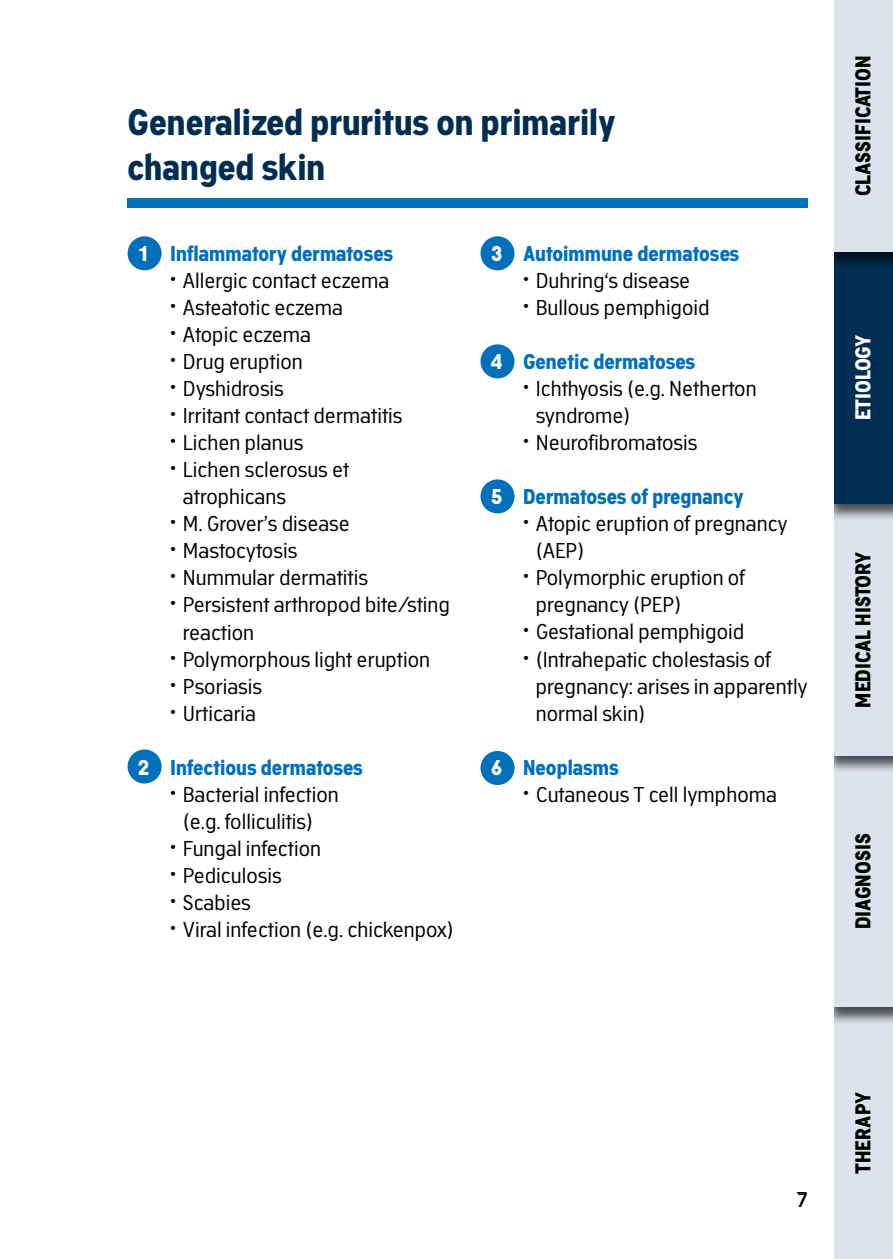
<style>
.page{position:relative;width:893px;height:1259px;background:#fff}
.page>*{position:absolute;margin:0;border:0;box-sizing:border-box;transform-origin:0 0}
.t1{font:700 36px/45px "Academy Sans";color:#002e52}
.t2{font:21px/27px "Academy Sans";color:#000}
.t3{font:700 21px "Academy Sans";color:#0070ba}
.t4{font:700 21px "Academy Sans";color:#000}
.t5{font:700 21px "Academy Sans";color:#fff}
.s1{color:#fff}
</style>
<div class="page">
<div style="left:833px;top:1007px;width:60px;height:252px;background:#dde3ed"></div>
<div style="left:824px;top:754px;width:69px;height:270px;background:#000;opacity:.65"></div>
<div style="left:833px;top:755px;width:60px;height:252px;background:#dde3ed"></div>
<div style="left:824px;top:503px;width:69px;height:270px;background:#000;opacity:.65"></div>
<div style="left:833px;top:503px;width:60px;height:252px;background:#dde3ed"></div>
<div style="left:824px;top:251px;width:69px;height:270px;background:#000;opacity:.65"></div>
<div style="left:833px;top:252px;width:60px;height:251px;background:#002e52"></div>
<div style="left:824px;top:0;width:69px;height:270px;background:#000;opacity:.65"></div>
<div style="left:833px;top:0;width:60px;height:252px;background:#dde3ed"></div>
<div style="left:0;top:0;width:833px;height:1259px;background:#fff"></div>
<div style="left:128px;top:236px;width:34px;height:34px;background:#0070ba;border-radius:50%"></div>
<div style="left:128px;top:749px;width:34px;height:34px;background:#0070ba;border-radius:50%"></div>
<div style="left:480px;top:236px;width:34px;height:34px;background:#0070ba;border-radius:50%"></div>
<div style="left:480px;top:344px;width:34px;height:34px;background:#0070ba;border-radius:50%"></div>
<div style="left:480px;top:479px;width:34px;height:34px;background:#0070ba;border-radius:50%"></div>
<div style="left:480px;top:751px;width:34px;height:34px;background:#0070ba;border-radius:50%"></div>
<div style="left:128px;top:198px;width:680px;height:9px;background:#0070ba"></div>
<h1 class="t1" style="left:128px;top:101px;width:490px">Generalized pruritus on primarily changed skin</h1>
<p class="t3" style="left:138px;top:241px;width:257px"><span class="s1">1</span> Inflammatory dermatoses</p>
<p class="t2" style="left:170px;top:267px;width:221px"><sup>•</sup> Allergic contact eczema</p>
<p class="t2" style="left:170px;top:294px;width:174px"><sup>•</sup> Asteatotic eczema</p>
<p class="t2" style="left:170px;top:321px;width:142px"><sup>•</sup> Atopic eczema</p>
<p class="t2" style="left:170px;top:348px;width:134px"><sup>•</sup> Drug eruption</p>
<p class="t2" style="left:170px;top:375px;width:115px"><sup>•</sup> Dyshidrosis</p>
<p class="t2" style="left:170px;top:402px;width:234px"><sup>•</sup> Irritant contact dermatitis</p>
<p class="t2" style="left:170px;top:429px;width:135px"><sup>•</sup> Lichen planus</p>
<p class="t2" style="left:183px;top:456px;width:168px;text-indent:-13px"><sup>•</sup> Lichen sclerosus et atrophicans</p>
<p class="t2" style="left:170px;top:510px;width:181px"><sup>•</sup> M. Grover’s disease</p>
<p class="t2" style="left:170px;top:537px;width:129px"><sup>•</sup> Mastocytosis</p>
<p class="t2" style="left:170px;top:564px;width:199px"><sup>•</sup> Nummular dermatitis</p>
<p class="t2" style="left:183px;top:591px;width:269px;text-indent:-13px"><sup>•</sup> Persistent arthropod bite/sting reaction</p>
<p class="t2" style="left:170px;top:645px;width:262px"><sup>•</sup> Polymorphous light eruption</p>
<p class="t2" style="left:170px;top:672px;width:94px"><sup>•</sup> Psoriasis</p>
<p class="t2" style="left:170px;top:699px;width:88px"><sup>•</sup> Urticaria</p>
<p class="t3" style="left:138px;top:754px;width:227px"><span class="s1">2</span> Infectious dermatoses</p>
<p class="t2" style="left:183px;top:780px;width:158px;text-indent:-13px"><sup>•</sup> Bacterial infection (e.g. folliculitis)</p>
<p class="t2" style="left:170px;top:834px;width:153px"><sup>•</sup> Fungal infection</p>
<p class="t2" style="left:170px;top:861px;width:113px"><sup>•</sup> Pediculosis</p>
<p class="t2" style="left:170px;top:888px;width:82px"><sup>•</sup> Scabies</p>
<p class="t2" style="left:170px;top:915px;width:285px"><sup>•</sup> Viral infection (e.g. chickenpox)</p>
<p class="t3" style="left:491px;top:241px;width:250px"><span class="s1">3</span> Autoimmune dermatoses</p>
<p class="t2" style="left:523px;top:267px;width:169px"><sup>•</sup> Duhring‘s disease</p>
<p class="t2" style="left:523px;top:294px;width:188px"><sup>•</sup> Bullous pemphigoid</p>
<p class="t3" style="left:491px;top:349px;width:206px"><span class="s1">4</span> Genetic dermatoses</p>
<p class="t2" style="left:536px;top:375px;width:222px;text-indent:-13px"><sup>•</sup> Ichthyosis (e.g. Netherton syndrome)</p>
<p class="t2" style="left:523px;top:429px;width:176px"><sup>•</sup> Neurofibromatosis</p>
<p class="t3" style="left:491px;top:484px;width:254px"><span class="s1">5</span> Dermatoses of pregnancy</p>
<p class="t2" style="left:536px;top:510px;width:254px;text-indent:-13px"><sup>•</sup> Atopic eruption of pregnancy (AEP)</p>
<p class="t2" style="left:536px;top:564px;width:211px;text-indent:-13px"><sup>•</sup> Polymorphic eruption of pregnancy (PEP)</p>
<p class="t2" style="left:523px;top:618px;width:223px"><sup>•</sup> Gestational pemphigoid</p>
<p class="t2" style="left:536px;top:645px;width:274px;text-indent:-13px"><sup>•</sup> (Intrahepatic cholestasis of pregnancy: arises in apparently normal skin)</p>
<p class="t3" style="left:491px;top:754px;width:130px"><span class="s1">6</span> Neoplasms</p>
<p class="t2" style="left:523px;top:780px;width:256px"><sup>•</sup> Cutaneous T cell lymphoma</p>
<p class="t4" style="left:851px;top:196px;width:142px;rotate:-90deg">CLASSIFICATION</p>
<p class="t5" style="left:851px;top:420px;width:87px;rotate:-90deg">ETIOLOGY</p>
<p class="t4" style="left:851px;top:707px;width:158px;rotate:-90deg">MEDICAL HISTORY</p>
<p class="t4" style="left:851px;top:929px;width:97px;rotate:-90deg">DIAGNOSIS</p>
<p class="t2" style="left:796px;top:1185px;width:13px">7</p>
<p class="t4" style="left:851px;top:1174px;width:83px;rotate:-90deg">THERAPY</p>
</div>
